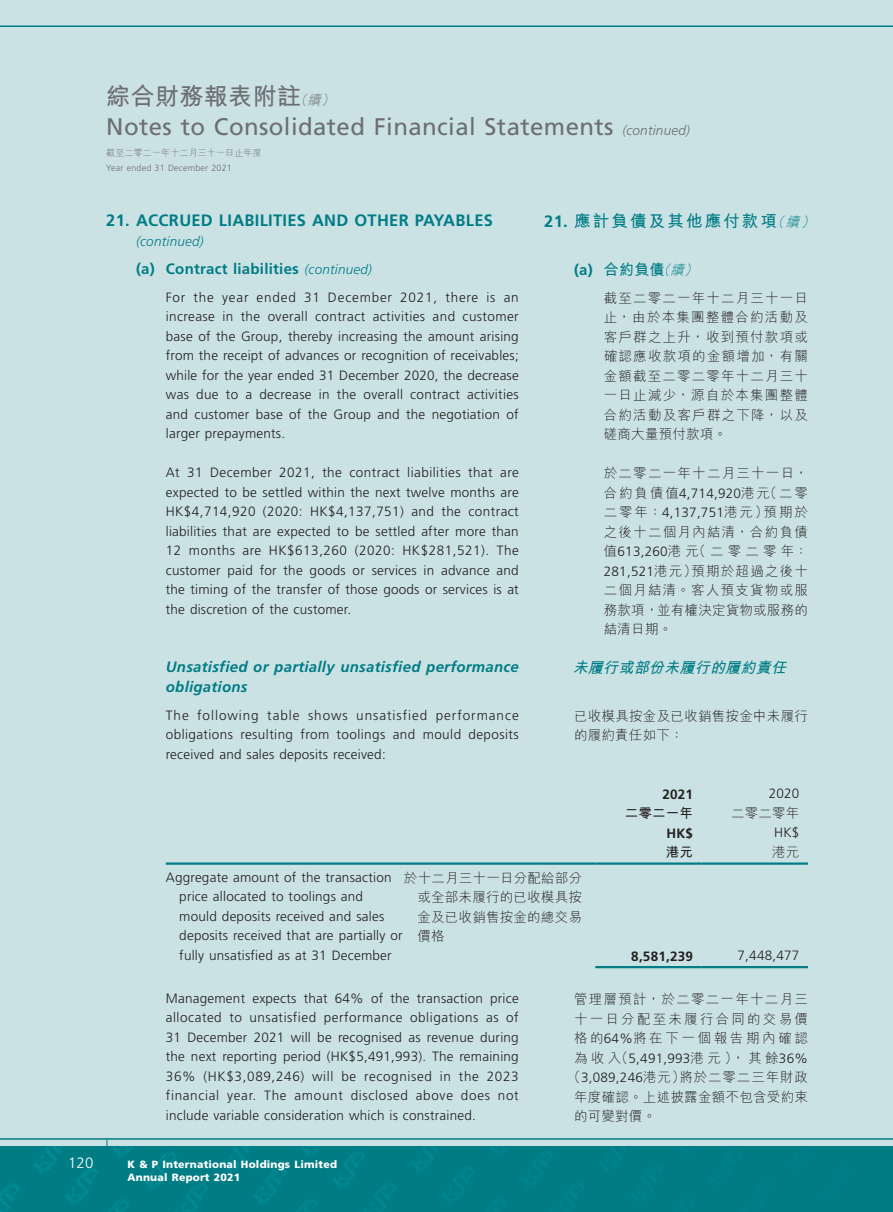
<style>
.page{position:relative;width:893px;height:1212px;background:#cbe2e4}
.page>*{position:absolute;margin:0;border:0;box-sizing:border-box;transform-origin:0 0}
.t1{font:24px "Frutiger LT Std";letter-spacing:.015em;color:#6d6e70}
.t2{font:24px "M Hei HK Bold E Ten B5 H";letter-spacing:.015em;color:#6d6e70}
.t3{font:700 16.5px "Frutiger LT Std";letter-spacing:.015em;color:#007c85}
.t4{font:16.5px "M Hei HK Bold E Ten B5 H";letter-spacing:.13em;color:#007c85}
.t5{font:italic 700 15px/19.5px "Frutiger LT Std";letter-spacing:.015em;color:#007c85}
.t6{font:700 15px "Frutiger LT Std";letter-spacing:.015em;color:#007c85}
.t7{font:italic 15px "M Hei HK Bold E Ten B5 H";color:#007c85}
.t8{font:15px "M Hei HK Bold E Ten B5 H";color:#007c85}
.t9{font:300 15px "Frutiger LT Std";color:#fff}
.t10{font:300 13.5px/19.5px "Frutiger LT Std";letter-spacing:.015em;color:#231f20;text-align:justify}
.t11{font:13.5px/19.5px "M Hei HK Light E Ten B5 H";letter-spacing:.065em;color:#231f20;text-align:justify}
.t12{font:13.5px/19.5px "M Hei HK Light E Ten B5 H";letter-spacing:.02em;color:#231f20}
.t13{font:700 13.5px "Frutiger LT Std";letter-spacing:.015em;color:#231f20}
.t14{font:italic 300 13.5px "Frutiger LT Std";letter-spacing:.015em;color:#007c85}
.t15{font:13.5px "M Hei HK Bold E Ten B5 H";letter-spacing:.015em;color:#231f20}
.t16{font:900 10.5px/13.5px "Frutiger LT Std";letter-spacing:.02em;color:#fff}
.t17{font:300 9px "Frutiger LT Std";letter-spacing:.015em;color:#6d6e70}
.t18{font:9px "M Hei HK Light E Ten B5 H";letter-spacing:.015em;color:#6d6e70}
.s1{font-family:"M Hei HK Light E Ten B5 H";font-style:italic;font-size:13.5px}
.s2{font-weight:300;font-style:italic;font-size:13.5px}
.s3{font-family:"Frutiger LT Std";font-weight:700}
.s4{font-family:"Frutiger LT Std";font-weight:300}
.s5{font-family:"M Hei HK Light E Ten B5 H";font-weight:400}
</style>
<div class="page">
<hr style="left:0;top:26px;width:893px;height:1px;background:#007c85">
<div style="left:0;top:1147px;width:893px;height:65px;background:#007c85"></div>
<hr style="left:0;top:1138px;width:893px;height:2px;background:#007c85">
<hr style="left:166px;top:862px;width:238px;height:3px;background:#007c85">
<hr style="left:404px;top:862px;width:191px;height:3px;background:#007c85">
<hr style="left:595px;top:862px;width:107px;height:3px;background:#007c85">
<hr style="left:702px;top:862px;width:106px;height:3px;background:#007c85">
<hr style="left:595px;top:966px;width:107px;height:2px;background:#007c85">
<hr style="left:702px;top:966px;width:106px;height:2px;background:#007c85">
<h1 class="t2" style="left:106px;top:87px;width:232px">綜合財務報表附註<span class="s1">（續）</span></h1>
<h1 class="t1" style="left:106px;top:116px;width:585px">Notes to Consolidated Financial Statements <span class="s2">(continued)</span></h1>
<p class="t18" style="left:106px;top:150px;width:157px">截至二零二一年十二月三十一日止年度</p>
<p class="t17" style="left:106px;top:164px;width:127px">Year ended 31 December 2021</p>
<p class="t3" style="left:106px;top:213px;width:388px">21. ACCRUED LIABILITIES AND OTHER PAYABLES</p>
<p class="t14" style="left:136px;top:235px;width:69px">(continued)</p>
<p class="t6" style="left:136px;top:262px;width:237px">(a) Contract liabilities <span class="s2">(continued)</span></p>
<p class="t10" style="left:166px;top:288px;width:354px">For the year ended 31 December 2021, there is an increase in the overall contract activities and customer base of the Group, thereby increasing the amount arising from the receipt of advances or recognition of receivables; while for the year ended 31 December 2020, the decrease was due to a decrease in the overall contract activities and customer base of the Group and the negotiation of larger prepayments.</p>
<p class="t10" style="left:166px;top:464px;width:354px">At 31 December 2021, the contract liabilities that are expected to be settled within the next twelve months are HK$4,714,920 (2020: HK$4,137,751) and the contract liabilities that are expected to be settled after more than 12 months are HK$613,260 (2020: HK$281,521). The customer paid for the goods or services in advance and the timing of the transfer of those goods or services is at the discretion of the customer.</p>
<p class="t5" style="left:166px;top:658px;width:354px">Unsatisfied or partially unsatisfied performance obligations</p>
<p class="t10" style="left:166px;top:706px;width:354px">The following table shows unsatisfied performance obligations resulting from toolings and mould deposits received and sales deposits received:</p>
<p class="t4" style="left:544px;top:215px;width:275px"><span class="s3">21.</span> 應計負債及其他應付款項<span class="s1">（續）</span></p>
<p class="t8" style="left:574px;top:263px;width:128px"><span class="s3">(a)</span> 合約負債<span class="s1">（續）</span></p>
<p class="t11" style="left:604px;top:290px;width:206px">截至二零二一年十二月三十一日止，由於本集團整體合約活動及客戶群之上升，收到預付款項或確認應收款項的金額增加，有關金額截至二零二零年十二月三十一日止減少，源自於本集團整體合約活動及客戶群之下降，以及磋商大量預付款項。</p>
<p class="t11" style="left:604px;top:465px;width:206px">於二零二一年十二月三十一日，合約負債值<span class="s4">4,714,920</span>港元（二零二零年：<span class="s4">4,137,751</span>港元）預期於之後十二個月內結清，合約負債值<span class="s4">613,260</span>港元（二零二零年：<span class="s4">281,521</span>港元）預期於超過之後十二個月結清。客人預支貨物或服務款項，並有權決定貨物或服務的結清日期。</p>
<p class="t7" style="left:573px;top:662px;width:218px">未履行或部份未履行的履約責任</p>
<p class="t12" style="left:574px;top:708px;width:235px">已收模具按金及已收銷售按金中未履行的履約責任如下：</p>
<p class="t13" style="left:662px;top:788px;width:32px">2021</p>
<p class="t10" style="left:769px;top:784px;width:32px">2020</p>
<p class="t15" style="left:625px;top:808px;width:70px">二零二一年</p>
<p class="t11" style="left:731px;top:805px;width:70px">二零二零年</p>
<p class="t13" style="left:666px;top:827px;width:28px">HK$</p>
<p class="t10" style="left:774px;top:823px;width:27px">HK$</p>
<p class="t15" style="left:666px;top:847px;width:29px">港元</p>
<p class="t11" style="left:772px;top:844px;width:29px">港元</p>
<p class="t10" style="left:179px;top:868px;width:225px;text-align:left;text-indent:-13px">Aggregate amount of the transaction price allocated to toolings and mould deposits received and sales deposits received that are partially or fully unsatisfied as at 31 December</p>
<p class="t11" style="left:417px;top:870px;width:166px;text-indent:-13px">於十二月三十一日分配給部分或全部未履行的已收模具按金及已收銷售按金的總交易價格</p>
<p class="t13" style="left:631px;top:950px;width:63px">8,581,239</p>
<p class="t10" style="left:738px;top:946px;width:63px">7,448,477</p>
<p class="t10" style="left:166px;top:989px;width:354px">Management expects that 64% of the transaction price allocated to unsatisfied performance obligations as of 31 December 2021 will be recognised as revenue during the next reporting period (HK$5,491,993). The remaining 36% (HK$3,089,246) will be recognised in the 2023 financial year. The amount disclosed above does not include variable consideration which is constrained.</p>
<p class="t9" style="left:68px;top:1156px;width:27px">120</p>
<p class="t16" style="left:128px;top:1158px;width:211px">K &amp; P International Holdings Limited<br>Annual Report 2021</p>
<p class="t11" style="left:574px;top:991px;width:235px">管理層預計，於二零二一年十二月三十一日分配至未履行合同的交易價格的<span class="s4">64%</span>將在下一個報告期內確認</p>
<p class="t10" style="left:574px;top:1049px;width:235px"><span class="s5">為收入（</span>5,491,993<span class="s5">港元），其餘</span>36%</p>
<p class="t11" style="left:574px;top:1069px;width:235px;text-indent:-7px">（<span class="s4">3,089,246</span>港元）將於二零二三年財政年度確認。上述披露金額不包含受約束的可變對價。</p>
</div>
